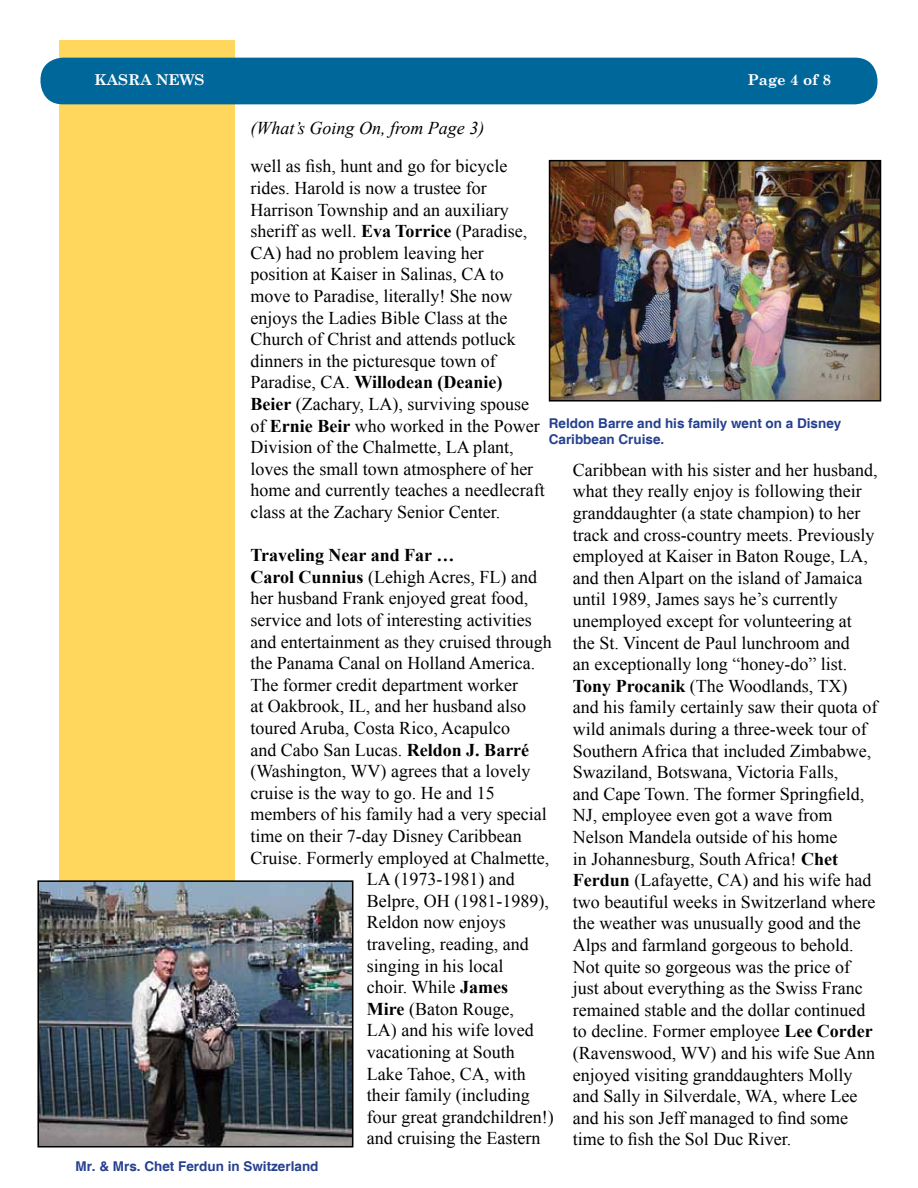
<style>
.page{position:relative;width:918px;height:1188px;background:#fff}
.page>*{position:absolute;margin:0;border:0;box-sizing:border-box;transform-origin:0 0}
.t1{font:18px/21.6px "Times New Roman";color:#000}
.t2{font:italic 18px "Times New Roman";color:#000}
.t3{font:700 18px "Times New Roman";color:#000}
.t4{font:700 15px "Century Schoolbook";color:#fff}
.t5{font:700 13.5px/16.2px "Helvetica";color:#25408f}
.s1{font-weight:700}
</style>
<div class="page">
<div style="left:59px;top:40px;width:175px;height:1108px;background:#ffd75c"></div>
<div style="left:40px;top:58px;width:838px;height:46px;background:#00679b;border-radius:22px"></div>
<img style="left:552px;top:163px;width:326px;height:236px">
<div style="left:549px;top:160px;width:332px;height:242px;border:2px solid #000"></div>
<img style="left:40px;top:883px;width:310px;height:262px">
<div style="left:37px;top:880px;width:316px;height:268px;border:2px solid #000"></div>
<p class="t4" style="left:94px;top:68px;width:112px">KASRA NEWS</p>
<p class="t4" style="left:748px;top:68px;width:85px">Page 4 of 8</p>
<p class="t2" style="left:250px;top:116px;width:235px">(What’s Going On, from Page 3)</p>
<p class="t1" style="left:250px;top:155px;width:296px">well as fish, hunt and go for bicycle rides. Harold is now a trustee for Harrison Township and an auxiliary sheriff as well. <span class="s1">Eva Torrice</span> (Paradise, CA) had no problem leaving her position at Kaiser in Salinas, CA to move to Paradise, literally! She now enjoys the Ladies Bible Class at the Church of Christ and attends potluck dinners in the picturesque town of Paradise, CA. <span class="s1">Willodean (Deanie)<br>Beier</span> (Zachary, LA), surviving spouse of <span class="s1">Ernie Beir</span> who worked in the Power Division of the Chalmette, LA plant, loves the small town atmosphere of her home and currently teaches a needlecraft class at the Zachary Senior Center.</p>
<p class="t3" style="left:250px;top:543px;width:205px">Traveling Near and Far …</p>
<p class="t1" style="left:250px;top:566px;width:288px"><span class="s1">Carol Cunnius</span> (Lehigh Acres, FL) and</p>
<p class="t1" style="left:250px;top:587px;width:279px">her husband Frank enjoyed great food,</p>
<p class="t1" style="left:250px;top:609px;width:283px">service and lots of interesting activities</p>
<p class="t1" style="left:250px;top:630px;width:303px">and entertainment as they cruised through</p>
<p class="t1" style="left:250px;top:652px;width:286px">the Panama Canal on Holland America.</p>
<p class="t1" style="left:250px;top:674px;width:269px">The former credit department worker</p>
<p class="t1" style="left:250px;top:695px;width:277px">at Oakbrook, IL, and her husband also</p>
<p class="t1" style="left:250px;top:717px;width:261px">toured Aruba, Costa Rico, Acapulco</p>
<p class="t1" style="left:250px;top:738px;width:280px">and Cabo San Lucas. <span class="s1">Reldon J. Barré</span></p>
<p class="t1" style="left:250px;top:760px;width:282px">(Washington, WV) agrees that a lovely</p>
<p class="t1" style="left:250px;top:782px;width:246px">cruise is the way to go. He and 15</p>
<p class="t1" style="left:250px;top:803px;width:298px">members of his family had a very special</p>
<p class="t1" style="left:250px;top:825px;width:273px">time on their 7-day Disney Caribbean</p>
<p class="t1" style="left:250px;top:846px;width:300px">Cruise. Formerly employed at Chalmette,</p>
<p class="t1" style="left:367px;top:868px;width:149px">LA (1973-1981) and</p>
<p class="t1" style="left:367px;top:890px;width:183px">Belpre, OH (1981-1989),</p>
<p class="t1" style="left:367px;top:911px;width:140px">Reldon now enjoys</p>
<p class="t1" style="left:367px;top:933px;width:163px">traveling, reading, and</p>
<p class="t1" style="left:367px;top:954px;width:138px">singing in his local</p>
<p class="t1" style="left:367px;top:976px;width:143px">choir. While <span class="s1">James</span></p>
<p class="t1" style="left:367px;top:998px;width:149px"><span class="s1">Mire</span> (Baton Rouge,</p>
<p class="t1" style="left:367px;top:1019px;width:168px">LA) and his wife loved</p>
<p class="t1" style="left:367px;top:1041px;width:149px">vacationing at South</p>
<p class="t1" style="left:367px;top:1062px;width:160px">Lake Tahoe, CA, with</p>
<p class="t1" style="left:367px;top:1084px;width:164px">their family (including</p>
<p class="t1" style="left:367px;top:1106px;width:188px">four great grandchildren!)</p>
<p class="t1" style="left:367px;top:1127px;width:175px">and cruising the Eastern</p>
<p class="t5" style="left:549px;top:416px;width:294px">Reldon Barre and his family went on a Disney<br>Caribbean Cruise.</p>
<p class="t1" style="left:573px;top:459px;width:306px">Caribbean with his sister and her husband, what they really enjoy is following their granddaughter (a state champion) to her track and cross-country meets. Previously employed at Kaiser in Baton Rouge, LA, and then Alpart on the island of Jamaica until 1989, James says he’s currently unemployed except for volunteering at the St. Vincent de Paul lunchroom and<br>an exceptionally long “honey-do” list.<br><span class="s1">Tony Procanik</span> (The Woodlands, TX) and his family certainly saw their quota of wild animals during a three-week tour of Southern Africa that included Zimbabwe, Swaziland, Botswana, Victoria Falls,<br>and Cape Town. The former Springfield, NJ, employee even got a wave from Nelson Mandela outside of his home<br>in Johannesburg, South Africa! <span class="s1">Chet Ferdun</span> (Lafayette, CA) and his wife had two beautiful weeks in Switzerland where the weather was unusually good and the Alps and farmland gorgeous to behold.<br>Not quite so gorgeous was the price of just about everything as the Swiss Franc remained stable and the dollar continued to decline. Former employee <span class="s1">Lee Corder </span>(Ravenswood, WV) and his wife Sue Ann enjoyed visiting granddaughters Molly and Sally in Silverdale, WA, where Lee and his son Jeff managed to find some time to fish the Sol Duc River.</p>
<p class="t5" style="left:75px;top:1159px;width:245px">Mr. &amp; Mrs. Chet Ferdun in Switzerland</p>
</div>
